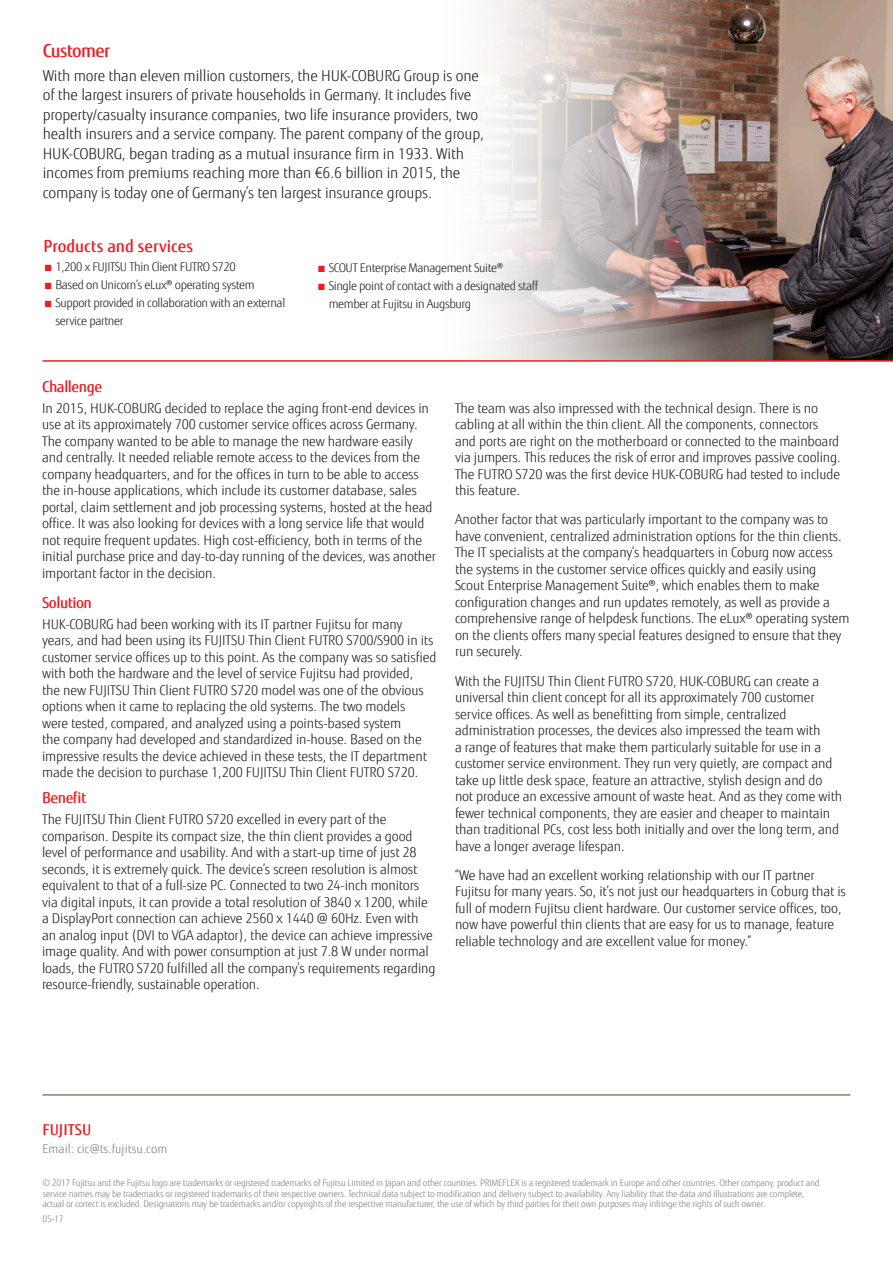
<style>
.page{position:relative;width:893px;height:1263px;background:#fff}
.page>*{position:absolute;margin:0;border:0;box-sizing:border-box;transform-origin:0 0}
.t1{font:500 18px "Fujitsu Sans";letter-spacing:-.03em;color:#ee1d23}
.Bullet{font:500 16.5px "Fujitsu Sans";color:#ee1d23}
.t2{font:300 15px/19.5px "Fujitsu Sans";letter-spacing:-.01em;color:#231f20}
.intro{font:500 15px "Fujitsu Sans";letter-spacing:-.03em;color:#ee1d23}
.intro-2{font:500 15px "Fujitsu Sans";color:#ee1d23}
.t3{font:300 13.5px/16.5px "Fujitsu Sans";letter-spacing:-.01em;color:#231f20}
.Bullet-2{font:300 12px/18px "Fujitsu Sans";letter-spacing:-.03em;color:#231f20}
.intro-3{font:300 12px "Fujitsu Sans";letter-spacing:.005em;color:#818178}
.intro-4{font:300 9px/10.5px "Fujitsu Sans";letter-spacing:-.02em;color:#818178}
.s1{color:#ee1d23}
</style>
<div class="page">
<img style="left:749px;top:0;width:144px;height:360px">
<img style="left:484px;top:0;width:265px;height:360px">
<hr style="left:43px;top:360px;width:850px;height:2px;background:#ee1d23">
<hr style="left:43px;top:1094px;width:807px;height:2px;background:#818178">
<p class="t1" style="left:43px;top:39px;width:69px">Customer</p>
<p class="t2" style="left:43px;top:66px;width:443px">With more than eleven million customers, the HUK-COBURG Group is one of the largest insurers of private households in Germany. It includes five property/casualty insurance companies, two life insurance providers, two health insurers and a service company. The parent company of the group, HUK-COBURG, began trading as a mutual insurance firm in 1933. With incomes from premiums reaching more than €6.6 billion in 2015, the company is today one of Germany’s ten largest insurance groups.</p>
<p class="Bullet" style="left:44px;top:236px;width:151px">Products and services</p>
<p class="Bullet-2" style="left:44px;top:258px;width:194px"><span class="s1">■</span> 1,200 x FUJITSU Thin Client FUTRO S720</p>
<p class="Bullet-2" style="left:44px;top:276px;width:213px"><span class="s1">■</span> Based on Unicorn’s eLux® operating system</p>
<p class="Bullet-2" style="left:55px;top:294px;width:231px;text-indent:-12px"><span class="s1">■</span> Support provided in collaboration with an external service partner</p>
<p class="Bullet-2" style="left:317px;top:259px;width:188px"><span class="s1">■</span> SCOUT Enterprise Management Suite®</p>
<p class="Bullet-2" style="left:329px;top:277px;width:211px;text-indent:-12px"><span class="s1">■</span> Single point of contact with a designated staff member at Fujitsu in Augsburg</p>
<p class="intro" style="left:42px;top:377px;width:62px">Challenge</p>
<p class="t3" style="left:42px;top:400px;width:395px">In 2015, HUK-COBURG decided to replace the aging front-end devices in use at its approximately 700 customer service offices across Germany.<br>The company wanted to be able to manage the new hardware easily and centrally. It needed reliable remote access to the devices from the company headquarters, and for the offices in turn to be able to access the in-house applications, which include its customer database, sales portal, claim settlement and job processing systems, hosted at the head office. It was also looking for devices with a long service life that would not require frequent updates. High cost-efficiency, both in terms of the initial purchase price and day-to-day running of the devices, was another important factor in the decision.</p>
<p class="intro" style="left:42px;top:593px;width:51px">Solution</p>
<p class="t3" style="left:42px;top:616px;width:396px">HUK-COBURG had been working with its IT partner Fujitsu for many years, and had been using its FUJITSU Thin Client FUTRO S700/S900 in its customer service offices up to this point. As the company was so satisfied with both the hardware and the level of service Fujitsu had provided,<br>the new FUJITSU Thin Client FUTRO S720 model was one of the obvious options when it came to replacing the old systems. The two models<br>were tested, compared, and analyzed using a points-based system<br>the company had developed and standardized in-house. Based on the impressive results the device achieved in these tests, the IT department made the decision to purchase 1,200 FUJITSU Thin Client FUTRO S720.</p>
<p class="intro" style="left:42px;top:788px;width:46px">Benefit</p>
<p class="t3" style="left:42px;top:811px;width:395px">The FUJITSU Thin Client FUTRO S720 excelled in every part of the comparison. Despite its compact size, the thin client provides a good level of performance and usability. And with a start-up time of just 28 seconds, it is extremely quick. The device’s screen resolution is almost equivalent to that of a full-size PC. Connected to two 24-inch monitors via digital inputs, it can provide a total resolution of 3840 x 1200, while a DisplayPort connection can achieve 2560 x 1440 @ 60Hz. Even with an analog input (DVI to VGA adaptor), the device can achieve impressive image quality. And with power consumption at just 7.8 W under normal loads, the FUTRO S720 fulfilled all the company’s requirements regarding resource-friendly, sustainable operation.</p>
<p class="t3" style="left:455px;top:400px;width:387px">The team was also impressed with the technical design. There is no cabling at all within the thin client. All the components, connectors and ports are right on the motherboard or connected to the mainboard via jumpers. This reduces the risk of error and improves passive cooling.<br>The FUTRO S720 was the first device HUK-COBURG had tested to include this feature.</p>
<p class="t3" style="left:455px;top:511px;width:396px">Another factor that was particularly important to the company was to have convenient, centralized administration options for the thin clients.<br>The IT specialists at the company’s headquarters in Coburg now access the systems in the customer service offices quickly and easily using<br>Scout Enterprise Management Suite®, which enables them to make configuration changes and run updates remotely, as well as provide a comprehensive range of helpdesk functions. The eLux® operating system on the clients offers many special features designed to ensure that they run securely.</p>
<p class="t3" style="left:455px;top:673px;width:389px">With the FUJITSU Thin Client FUTRO S720, HUK-COBURG can create a universal thin client concept for all its approximately 700 customer service offices. As well as benefitting from simple, centralized administration processes, the devices also impressed the team with<br>a range of features that make them particularly suitable for use in a customer service environment. They run very quietly, are compact and take up little desk space, feature an attractive, stylish design and do not produce an excessive amount of waste heat. And as they come with fewer technical components, they are easier and cheaper to maintain than traditional PCs, cost less both initially and over the long term, and have a longer average lifespan.</p>
<p class="t3" style="left:455px;top:867px;width:392px">“We have had an excellent working relationship with our IT partner Fujitsu for many years. So, it’s not just our headquarters in Coburg that is full of modern Fujitsu client hardware. Our customer service offices, too, now have powerful thin clients that are easy for us to manage, feature reliable technology and are excellent value for money.”</p>
<p class="intro-2" style="left:43px;top:1120px;width:50px">FUJITSU</p>
<p class="intro-3" style="left:43px;top:1141px;width:126px">Email: cic@ts.fujitsu.com</p>
<p class="intro-4" style="left:43px;top:1177px;width:778px">© 2017 Fujitsu and the Fujitsu logo are trademarks or registered trademarks of Fujitsu Limited in Japan and other countries. PRIMEFLEX is a registered trademark in Europe and other countries. Other company, product and service names may be trademarks or registered trademarks of their respective owners. Technical data subject to modification and delivery subject to availability. Any liability that the data and illustrations are complete, actual or correct is excluded. Designations may be trademarks and/or copyrights of the respective manufacturer, the use of which by third parties for their own purposes may infringe the rights of such owner.</p>
<p class="intro-4" style="left:43px;top:1213px;width:23px">05-17</p>
</div>
